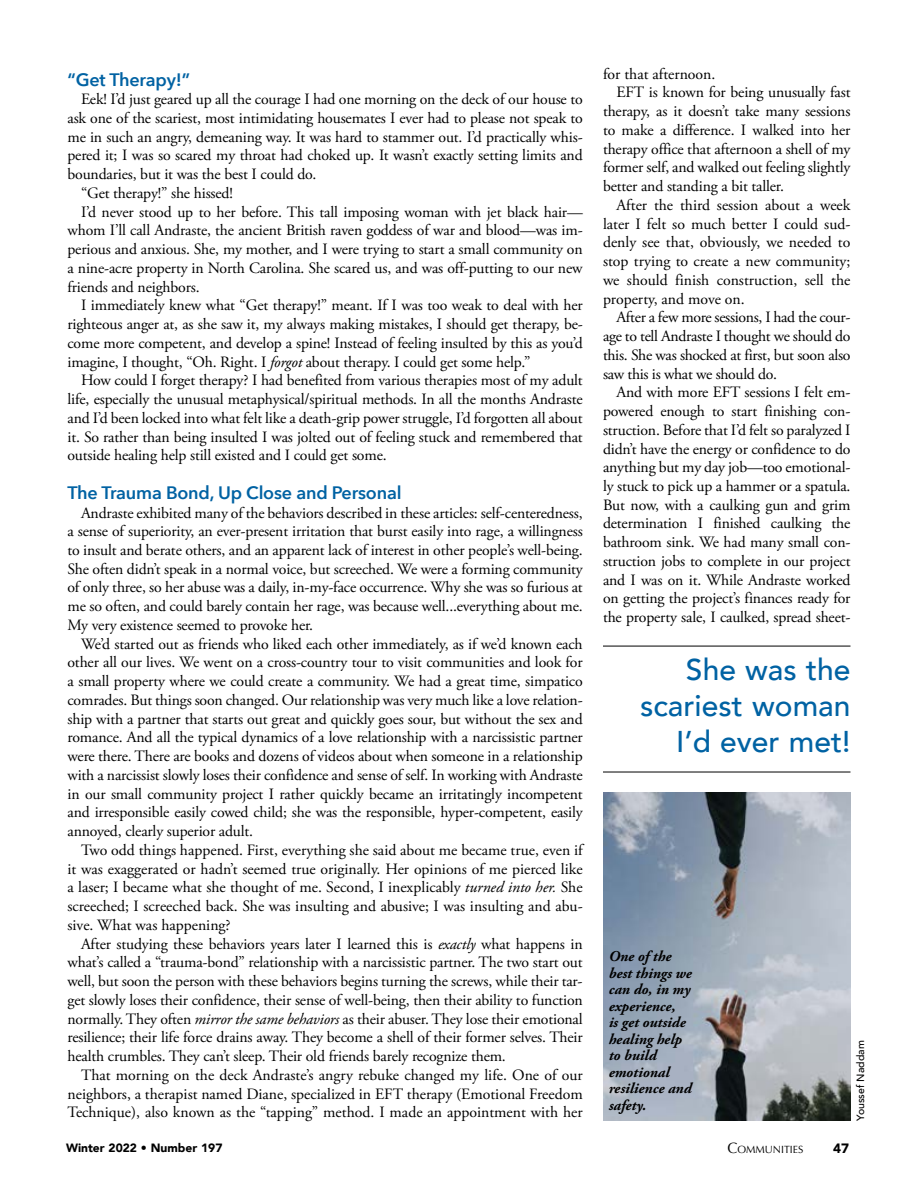
<style>
.page{position:relative;width:918px;height:1188px;background:#fff}
.page>*{position:absolute;margin:0;border:0;box-sizing:border-box;transform-origin:0 0}
.t1{font:500 30px/36px "Avenir";color:#0062a3;text-align:right}
.t2{font:600 18px "Avenir Next";letter-spacing:-.01em;color:#0062a3}
.t3{font:15.75px/18.8px "Adobe Garamond Pro";letter-spacing:-.01em;color:#000;text-align:justify}
.t4{font:italic 700 15px/16.5px "Adobe Garamond Pro";color:#000}
.t5{font:900 13.5px "Avenir";color:#000}
.t6{font:900 12px "Avenir";color:#000}
.t7{font:500 10.5px "Avenir";color:#000}
.t8{font:10.5px "Optima";color:#000}
.s1{font-style:italic}
.s2{font-size:15px}
</style>
<div class="page">
<img style="left:603px;top:793px;width:247px;height:327px">
<hr style="left:603px;top:646px;width:247px;height:1px;background:#000">
<hr style="left:603px;top:772px;width:247px;height:1px;background:#000">
<p class="t2" style="left:68px;top:64px;width:124px">“Get Therapy!”</p>
<p class="t3" style="left:81px;top:90px;width:503px">Eek! I’d just geared up all the courage I had one morning on the deck of our house to</p>
<p class="t3" style="left:68px;top:109px;width:517px">ask one of the scariest, most intimidating housemates I ever had to please not speak to</p>
<p class="t3" style="left:68px;top:128px;width:517px">me in such an angry, demeaning way. It was hard to stammer out. I’d practically whis-</p>
<p class="t3" style="left:68px;top:147px;width:517px">pered it; I was so scared my throat had choked up. It wasn’t exactly setting limits and</p>
<p class="t3" style="left:68px;top:165px;width:250px">boundaries, but it was the best I could do.</p>
<p class="t3" style="left:81px;top:184px;width:153px">“Get therapy!” she hissed!</p>
<p class="t3" style="left:81px;top:203px;width:503px">I’d never stood up to her before. This tall imposing woman with jet black hair—</p>
<p class="t3" style="left:68px;top:222px;width:517px">whom I’ll call Andraste, the ancient British raven goddess of war and blood—was im-</p>
<p class="t3" style="left:68px;top:240px;width:517px">perious and anxious. She, my mother, and I were trying to start a small community on</p>
<p class="t3" style="left:68px;top:259px;width:517px">a nine-acre property in North Carolina. She scared us, and was off-putting to our new</p>
<p class="t3" style="left:68px;top:278px;width:134px">friends and neighbors.</p>
<p class="t3" style="left:81px;top:297px;width:503px">I immediately knew what “Get therapy!” meant. If I was too weak to deal with her</p>
<p class="t3" style="left:68px;top:315px;width:517px">righteous anger at, as she saw it, my always making mistakes, I should get therapy, be-</p>
<p class="t3" style="left:68px;top:334px;width:517px">come more competent, and develop a spine! Instead of feeling insulted by this as you’d</p>
<p class="t3" style="left:68px;top:353px;width:465px">imagine, I thought, “Oh. Right. I <span class="s1">forgot</span> about therapy. I could get some help.”</p>
<p class="t3" style="left:81px;top:372px;width:503px">How could I forget therapy? I had benefited from various therapies most of my adult</p>
<p class="t3" style="left:68px;top:390px;width:517px">life, especially the unusual metaphysical/spiritual methods. In all the months Andraste</p>
<p class="t3" style="left:68px;top:409px;width:517px">and I’d been locked into what felt like a death-grip power struggle, I’d forgotten all about</p>
<p class="t3" style="left:68px;top:428px;width:517px">it. So rather than being insulted I was jolted out of feeling stuck and remembered that</p>
<p class="t3" style="left:68px;top:447px;width:321px">outside healing help still existed and I could get some.</p>
<p class="t2" style="left:68px;top:477px;width:336px">The Trauma Bond, Up Close and Personal</p>
<p class="t3" style="left:68px;top:504px;width:517px;text-indent:13px">Andraste exhibited many of the behaviors described in these articles: self-centeredness, a sense of superiority, an ever-present irritation that burst easily into rage, a willingness to insult and berate others, and an apparent lack of interest in other people’s well-being.<br>She often didn’t speak in a normal voice, but screeched. We were a forming community of only three, so her abuse was a daily, in-my-face occurrence. Why she was so furious at me so often, and could barely contain her rage, was because well...everything about me.<br>My very existence seemed to provoke her.</p>
<p class="t3" style="left:68px;top:635px;width:517px;text-indent:13px">We’d started out as friends who liked each other immediately, as if we’d known each other all our lives. We went on a cross-country tour to visit communities and look for a small property where we could create a community. We had a great time, simpatico comrades. But things soon changed. Our relationship was very much like a love relation&shy;ship with a partner that starts out great and quickly goes sour, but without the sex and romance. And all the typical dynamics of a love relationship with a narcissistic partner were there. There are books and dozens of videos about when someone in a relationship with a narcissist slowly loses their confidence and sense of self. In working with Andraste in our small community project I rather quickly became an irritatingly incompetent and irresponsible easily cowed child; she was the responsible, hyper-competent, easily annoyed, clearly superior adult.</p>
<p class="t3" style="left:68px;top:841px;width:517px;text-indent:13px">Two odd things happened. First, everything she said about me became true, even if it was exaggerated or hadn’t seemed true originally. Her opinions of me pierced like a laser; I became what she thought of me. Second, I inexplicably <span class="s1">turned into her.</span> She screeched; I screeched back. She was insulting and abusive; I was insulting and abu&shy;sive. What was happening?</p>
<p class="t3" style="left:68px;top:935px;width:517px;text-indent:13px">After studying these behaviors years later I learned this is <span class="s1">exactly</span> what happens in what’s called a “trauma-bond” relationship with a narcissistic partner. The two start out well, but soon the person with these behaviors begins turning the screws, while their tar&shy;get slowly loses their confidence, their sense of well-being, then their ability to function normally. They often <span class="s1">mirror the same behaviors</span> as their abuser. They lose their emotional resilience; their life force drains away. They become a shell of their former selves. Their health crumbles. They can’t sleep. Their old friends barely recognize them.</p>
<p class="t3" style="left:68px;top:1066px;width:517px;text-indent:13px">That morning on the deck Andraste’s angry rebuke changed my life. One of our neighbors, a therapist named Diane, specialized in EFT therapy (Emotional Freedom Technique), also known as the “tapping” method. I made an appointment with her</p>
<p class="t3" style="left:603px;top:65px;width:114px">for that afternoon.</p>
<p class="t3" style="left:616px;top:84px;width:236px">EFT is known for being unusually fast</p>
<p class="t3" style="left:603px;top:102px;width:249px">therapy, as it doesn’t take many sessions</p>
<p class="t3" style="left:603px;top:121px;width:249px">to make a difference. I walked into her</p>
<p class="t3" style="left:603px;top:140px;width:249px">therapy office that afternoon a shell of my</p>
<p class="t3" style="left:603px;top:159px;width:249px">former self, and walked out feeling slightly</p>
<p class="t3" style="left:603px;top:177px;width:183px">better and standing a bit taller.</p>
<p class="t3" style="left:616px;top:196px;width:235px">After the third session about a week</p>
<p class="t3" style="left:603px;top:215px;width:249px">later I felt so much better I could sud-</p>
<p class="t3" style="left:603px;top:234px;width:249px">denly see that, obviously, we needed to</p>
<p class="t3" style="left:603px;top:252px;width:249px">stop trying to create a new community;</p>
<p class="t3" style="left:603px;top:271px;width:249px">we should finish construction, sell the</p>
<p class="t3" style="left:603px;top:290px;width:143px">property, and move on.</p>
<p class="t3" style="left:616px;top:309px;width:236px">After a few more sessions, I had the cour-</p>
<p class="t3" style="left:603px;top:327px;width:249px">age to tell Andraste I thought we should do</p>
<p class="t3" style="left:603px;top:346px;width:249px">this. She was shocked at first, but soon also</p>
<p class="t3" style="left:603px;top:365px;width:175px">saw this is what we should do.</p>
<p class="t3" style="left:616px;top:383px;width:235px">And with more EFT sessions I felt em-</p>
<p class="t3" style="left:603px;top:402px;width:249px">powered enough to start finishing con-</p>
<p class="t3" style="left:603px;top:421px;width:249px">struction. Before that I’d felt so paralyzed I</p>
<p class="t3" style="left:603px;top:440px;width:249px">didn’t have the energy or confidence to do</p>
<p class="t3" style="left:603px;top:458px;width:249px">anything but my day job—too emotional-</p>
<p class="t3" style="left:603px;top:477px;width:249px">ly stuck to pick up a hammer or a spatula.</p>
<p class="t3" style="left:603px;top:496px;width:249px">But now, with a caulking gun and grim</p>
<p class="t3" style="left:603px;top:515px;width:249px">determination I finished caulking the</p>
<p class="t3" style="left:603px;top:533px;width:249px">bathroom sink. We had many small con-</p>
<p class="t3" style="left:603px;top:552px;width:249px">struction jobs to complete in our project</p>
<p class="t3" style="left:603px;top:571px;width:249px">and I was on it. While Andraste worked</p>
<p class="t3" style="left:603px;top:590px;width:249px">on getting the project’s finances ready for</p>
<p class="t3" style="left:603px;top:608px;width:249px">the property sale, I caulked, spread sheet-</p>
<h1 class="t1" style="left:640px;top:650px;width:212px">She was the scariest woman<br>I’d ever met!</h1>
<p class="t4" style="left:609px;top:949px;width:85px">One of the best things we can do, in my experience,<br>is get outside healing help to build emotional resilience and safety.</p>
<p class="t7" style="left:851px;top:1120px;width:81px;rotate:-90deg">Youssef Naddam</p>
<p class="t6" style="left:66px;top:1138px;width:158px">Winter 2022 • Number 197</p>
<p class="t8" style="left:727px;top:1144px;width:77px"><span class="s2">C</span>OMMUNITIES</p>
<p class="t5" style="left:833px;top:1137px;width:17px">47</p>
</div>
